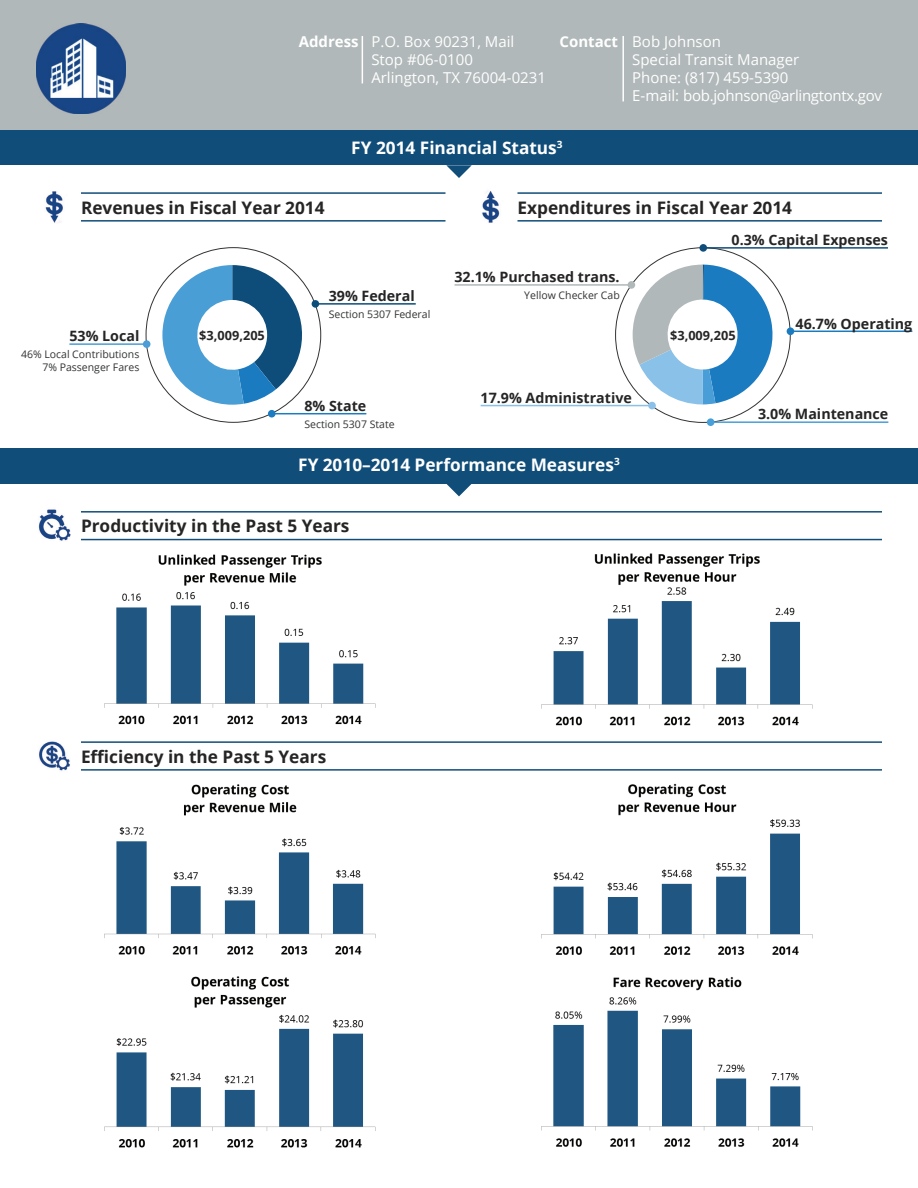
<style>
.page{position:relative;width:918px;height:1188px;background:#fff}
.page>*{position:absolute;margin:0;border:0;box-sizing:border-box;transform-origin:0 0}
.t1{font:700 17.25px "Open Sans";color:#252525}
.t2{font:700 17.25px "Open Sans";color:#fff}
.t3{font:15px/18px "Open Sans";color:#fff}
.t4{font:700 15px "Open Sans";color:#fff}
.t5{font:700 14.25px "Open Sans";color:#252525}
.t6{font:700 12.75px "Open Sans";color:#252525}
.t7{font:10.5px/12.6px "Open Sans";color:#323333;text-align:right}
.s1{font-weight:700}
</style>
<div class="page">
<div style="left:0;top:129px;width:918px;height:36px;background:#104d79"></div>
<svg style="left:446px;top:165px;width:26px;height:13px"></svg>
<div style="left:0;top:448px;width:918px;height:36px;background:#104d79"></div>
<svg style="left:446px;top:484px;width:26px;height:12px"></svg>
<div style="left:0;top:0;width:918px;height:129px;background:#b1b8b9"></div>
<hr style="left:81px;top:192px;width:365px;height:2px;background:#104d79">
<hr style="left:81px;top:220px;width:365px;height:2px;background:#104d79">
<hr style="left:518px;top:192px;width:364px;height:2px;background:#104d79">
<hr style="left:518px;top:220px;width:364px;height:2px;background:#104d79">
<hr style="left:81px;top:741px;width:801px;height:2px;background:#104d79">
<hr style="left:81px;top:769px;width:801px;height:2px;background:#104d79">
<hr style="left:81px;top:511px;width:801px;height:2px;background:#104d79">
<hr style="left:81px;top:539px;width:801px;height:1px;background:#104d79">
<img style="left:104px;top:554px;width:272px;height:171px">
<img style="left:541px;top:553px;width:272px;height:173px">
<img style="left:104px;top:784px;width:272px;height:171px">
<img style="left:541px;top:783px;width:272px;height:172px">
<img style="left:104px;top:976px;width:272px;height:172px">
<img style="left:541px;top:977px;width:272px;height:170px">
<hr style="left:362px;top:36px;width:1px;height:47px;background:#fff">
<hr style="left:622px;top:36px;width:2px;height:65px;background:#fff">
<hr style="left:703px;top:247px;width:185px;height:2px;background:#104d7a">
<hr style="left:790px;top:331px;width:122px;height:1px;background:#1b7bc0">
<hr style="left:481px;top:405px;width:171px;height:1px;background:#8bc0e8">
<hr style="left:455px;top:284px;width:176px;height:2px;background:#b1b8b9">
<div style="left:699px;top:244px;width:8px;height:8px;background:#104d7a;border-radius:50%"></div>
<div style="left:787px;top:327px;width:7px;height:8px;background:#1b7bc0;border-radius:50%"></div>
<div style="left:628px;top:281px;width:7px;height:8px;background:#b1b8b9;border-radius:50%"></div>
<div style="left:707px;top:418px;width:7px;height:8px;background:#499fd7;border-radius:50%"></div>
<div style="left:648px;top:402px;width:8px;height:7px;background:#8bc0e8;border-radius:50%"></div>
<hr style="left:711px;top:421px;width:177px;height:2px;background:#499fd7">
<hr style="left:69px;top:343px;width:78px;height:2px;background:#4a9dd6">
<hr style="left:315px;top:303px;width:101px;height:2px;background:#0b4e7b">
<hr style="left:272px;top:413px;width:94px;height:1px;background:#1d7bc0">
<div style="left:268px;top:410px;width:8px;height:8px;background:#1d7bc0;border-radius:50%"></div>
<div style="left:312px;top:300px;width:7px;height:8px;background:#0b4e7b;border-radius:50%"></div>
<div style="left:143px;top:340px;width:7px;height:8px;background:#4a9dd6;border-radius:50%"></div>
<svg style="left:633px;top:265px;width:145px;height:139px"></svg>
<svg style="left:162px;top:265px;width:149px;height:140px"></svg>
<img style="left:36px;top:24px;width:90px;height:90px">
<img style="left:45px;top:191px;width:18px;height:32px">
<img style="left:38px;top:509px;width:33px;height:32px">
<img style="left:39px;top:741px;width:31px;height:30px">
<img style="left:482px;top:191px;width:18px;height:32px">
<p class="t3" style="left:299px;top:33px;width:217px"><span class="s1">Address</span> P.O. Box 90231, Mail</p>
<p class="t4" style="left:560px;top:31px;width:60px">Contact</p>
<p class="t3" style="left:371px;top:51px;width:176px">Stop #06-0100<br>Arlington, TX 76004-0231</p>
<p class="t2" style="left:351px;top:135px;width:213px">FY 2014 Financial Status<sup>3</sup></p>
<p class="t3" style="left:632px;top:33px;width:251px">Bob Johnson<br>Special Transit Manager<br>Phone: (817) 459-5390<br>E-mail: bob.johnson@arlingtontx.gov</p>
<p class="t1" style="left:81px;top:195px;width:245px">Revenues in Fiscal Year 2014</p>
<p class="t1" style="left:517px;top:195px;width:276px">Expenditures in Fiscal Year 2014</p>
<p class="t5" style="left:69px;top:326px;width:71px">53% Local</p>
<p class="t7" style="left:21px;top:348px;width:120px">46% Local Contributions<br>7% Passenger Fares</p>
<p class="t6" style="left:199px;top:326px;width:67px">$3,009,205</p>
<p class="t5" style="left:329px;top:286px;width:87px">39% Federal</p>
<p class="t7" style="left:329px;top:308px;width:103px">Section 5307 Federal</p>
<p class="t5" style="left:455px;top:267px;width:167px">32.1% Purchased trans.</p>
<p class="t7" style="left:524px;top:289px;width:97px">Yellow Checker Cab</p>
<p class="t5" style="left:304px;top:396px;width:63px">8% State</p>
<p class="t7" style="left:304px;top:418px;width:92px">Section 5307 State</p>
<p class="t5" style="left:481px;top:388px;width:153px">17.9% Administrative</p>
<p class="t2" style="left:298px;top:452px;width:323px">FY 2010–2014 Performance Measures<sup>3</sup></p>
<p class="t1" style="left:81px;top:514px;width:270px">Productivity in the Past 5 Years</p>
<p class="t5" style="left:732px;top:230px;width:158px">0.3% Capital Expenses</p>
<p class="t6" style="left:670px;top:326px;width:67px">$3,009,205</p>
<p class="t5" style="left:796px;top:313px;width:118px">46.7% Operating</p>
<p class="t5" style="left:758px;top:404px;width:132px">3.0% Maintenance</p>
<p class="t1" style="left:81px;top:744px;width:247px">Efficiency in the Past 5 Years</p>
</div>
